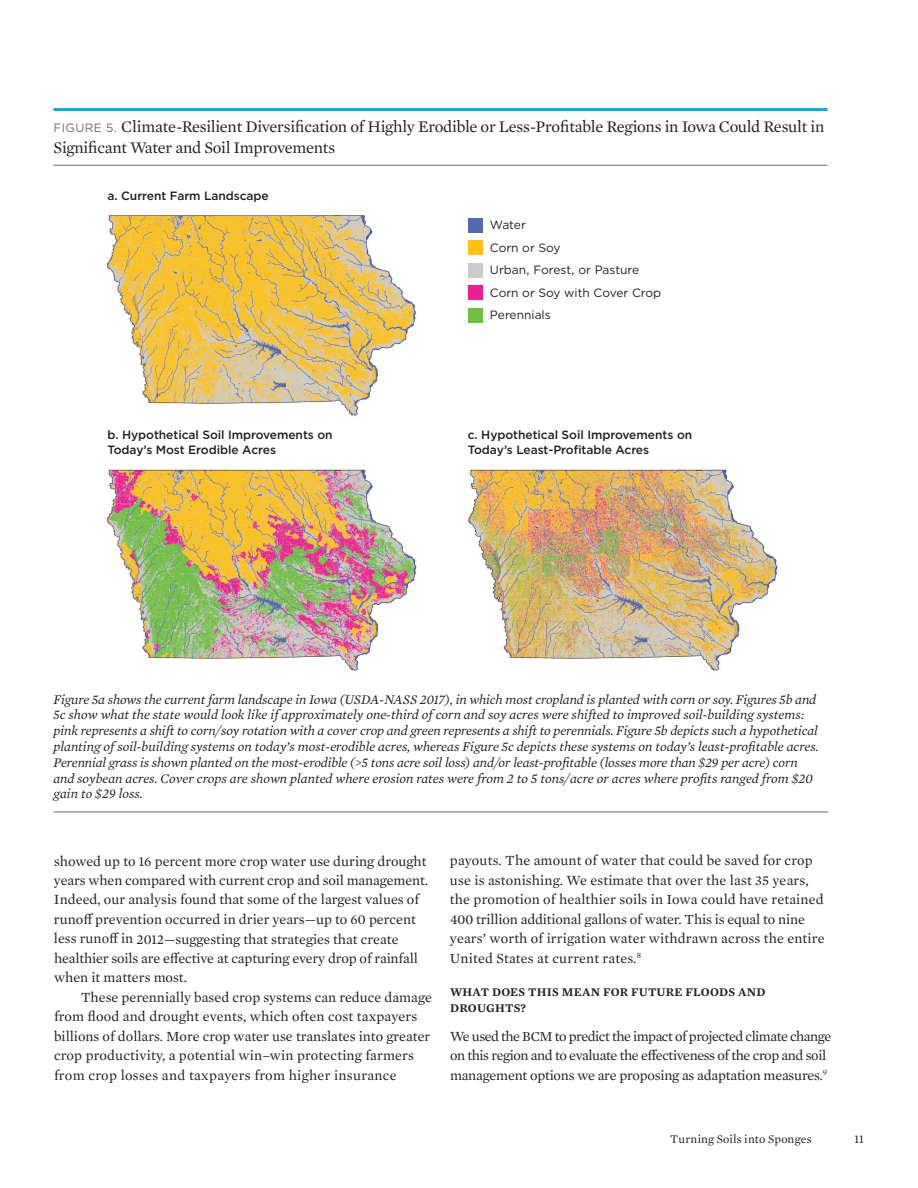
<style>
.page{position:relative;width:918px;height:1188px;background:#fff}
.page>*{position:absolute;margin:0;border:0;box-sizing:border-box;transform-origin:0 0}
.t1{font:16.5px/21px "Mercury Text G1";letter-spacing:-.015em;color:#231f20}
.t2{font:14.25px/19.5px "Mercury Text G1";color:#231f20}
.t3{font:14.25px/19.5px "Mercury Text G1";letter-spacing:-.03em;color:#231f20}
.t4{font:italic 13.5px/15.8px "Mercury Text G1";letter-spacing:-.01em;color:#231f20}
.t5{font:500 12px/15px "Gotham";letter-spacing:-.005em;color:#231f20}
.t6{font:12px/22.5px "Gotham";color:#231f20}
.t7{font:600 12px/16.5px "Mercury Text G1";letter-spacing:.02em;color:#231f20}
.t8{font:12px "Mercury Text G1";letter-spacing:.01em;color:#231f20}
.s1{font-family:"Gotham";font-size:12px;color:#6c6d70}
.s2{font-size:13.8px}
</style>
<div class="page">
<hr style="left:54px;top:108px;width:774px;height:3px;background:#00aeef">
<hr style="left:54px;top:165px;width:774px;height:1px;background:#6c6d70">
<hr style="left:54px;top:812px;width:774px;height:1px;background:#6c6d70">
<img style="left:106px;top:469px;width:311px;height:202px">
<img style="left:106px;top:215px;width:310px;height:201px">
<img style="left:468px;top:469px;width:310px;height:202px">
<div style="left:468px;top:218px;width:14px;height:14px;background:#5569b1"></div>
<div style="left:468px;top:263px;width:14px;height:14px;background:#cbcbcb"></div>
<div style="left:468px;top:240px;width:14px;height:15px;background:#fec210"></div>
<div style="left:468px;top:285px;width:14px;height:15px;background:#ed1e91"></div>
<div style="left:468px;top:308px;width:14px;height:15px;background:#71bf44"></div>
<p class="t1" style="left:54px;top:115px;width:772px"><span class="s1">FIGURE 5.</span> Climate-Resilient Diversification of Highly Erodible or Less-Profitable Regions in Iowa Could Result in<br>Significant Water and Soil Improvements</p>
<p class="t5" style="left:107px;top:188px;width:163px">a. Current Farm Landscape</p>
<p class="t5" style="left:107px;top:428px;width:227px">b. Hypothetical Soil Improvements on<br>Today’s Most Erodible Acres</p>
<p class="t6" style="left:490px;top:214px;width:173px">Water<br>Corn or Soy<br>Urban, Forest, or Pasture<br>Corn or Soy with Cover Crop<br>Perennials</p>
<p class="t5" style="left:468px;top:428px;width:226px">c. Hypothetical Soil Improvements on<br>Today’s Least-Profitable Acres</p>
<p class="t4" style="left:54px;top:691px;width:767px">Figure 5a shows the current farm landscape in Iowa (USDA-NASS 2017), in which most cropland is planted with corn or soy. Figures 5b and 5c show what the state would look like if approximately one-third of corn and soy acres were shifted to improved soil-building systems: pink represents a shift to corn/soy rotation with a cover crop and green represents a shift to perennials. Figure 5b depicts such a hypothetical planting of soil-building systems on today’s most-erodible acres, whereas Figure 5c depicts these systems on today’s least-profitable acres.<br>Perennial grass is shown planted on the most-erodible (&gt;5 tons acre soil loss) and/or least-profitable (losses more than $29 per acre) corn and soybean acres. Cover crops are shown planted where erosion rates were from 2 to 5 tons/acre or acres where profits ranged from $20 gain to $29 loss.</p>
<p class="t2" style="left:54px;top:850px;width:376px">showed up to <span class="s2">16</span> percent more crop water use during drought years when compared with current crop and soil management.<br>Indeed, our analysis found that some of the largest values of runoff prevention occurred in drier years—up to <span class="s2">60</span> percent less runoff in <span class="s2">2012</span>—suggesting that strategies that create healthier soils are effective at capturing every drop of rainfall when it matters most.</p>
<p class="t2" style="left:54px;top:987px;width:380px;text-indent:27px">These perennially based crop systems can reduce damage from flood and drought events, which often cost taxpayers billions of dollars. More crop water use translates into greater crop productivity, a potential win–win protecting farmers from crop losses and taxpayers from higher insurance</p>
<p class="t2" style="left:450px;top:850px;width:376px">payouts. The amount of water that could be saved for crop use is astonishing. We estimate that over the last <span class="s2">35</span> years, the promotion of healthier soils in Iowa could have retained <span class="s2">400</span> trillion additional gallons of water. This is equal to nine years’ worth of irrigation water withdrawn across the entire United States at current rates.<sup>8</sup></p>
<p class="t7" style="left:450px;top:983px;width:317px">WHAT DOES THIS MEAN FOR FUTURE FLOODS AND<br>DROUGHTS?</p>
<p class="t3" style="left:450px;top:1026px;width:383px">We used the <span class="s2">BCM</span> to predict the impact of projected climate change on this region and to evaluate the effectiveness of the crop and soil management options we are proposing as adaptation measures.<sup>9</sup></p>
<p class="t8" style="left:670px;top:1130px;width:143px">Turning Soils into Sponges</p>
<p class="t8" style="left:855px;top:1130px;width:11px">11</p>
</div>
